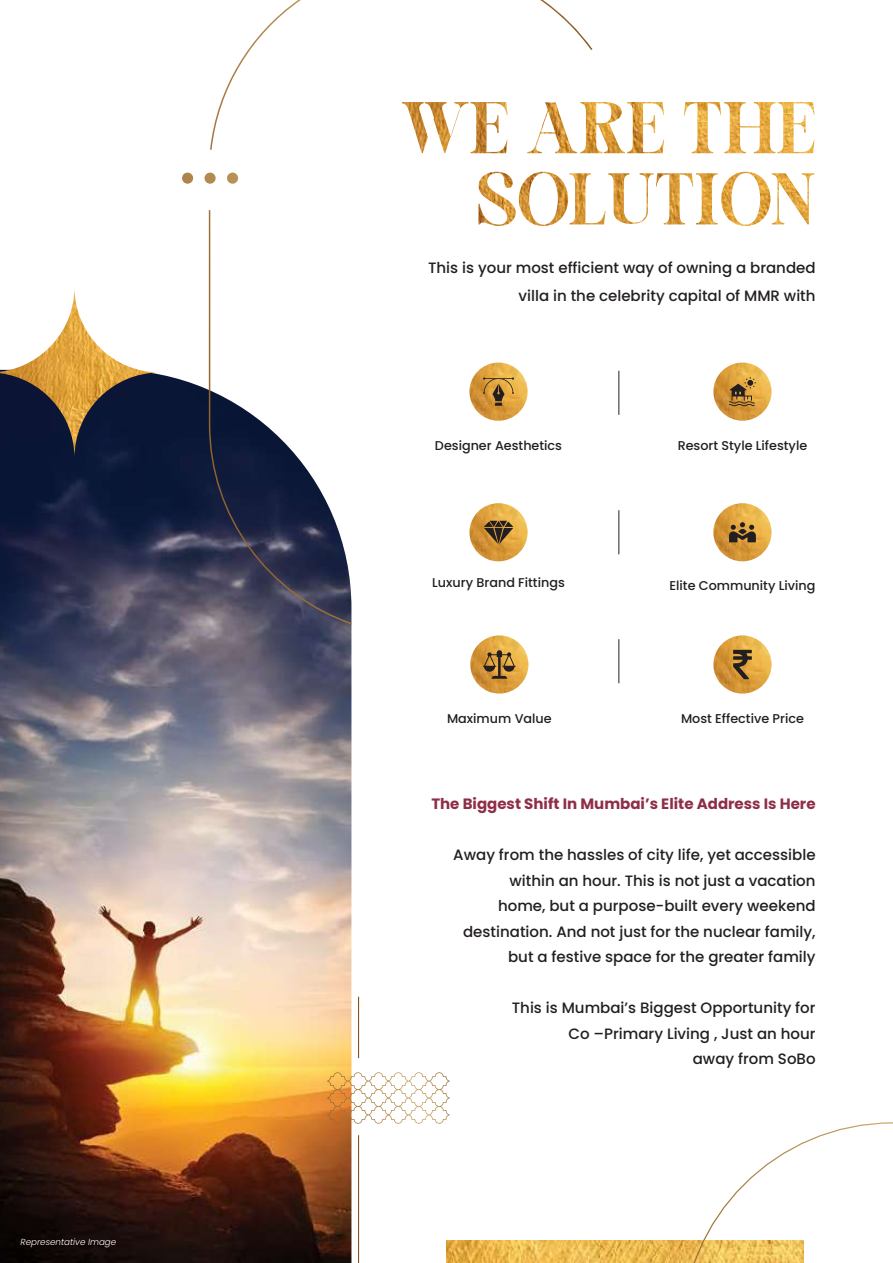
<style>
.page{position:relative;width:893px;height:1263px;background:#fff}
.page>*{position:absolute;margin:0;border:0;box-sizing:border-box;transform-origin:0 0}
.t1{font:500 15px/25.5px "Poppins";color:#231f20;text-align:right}
.t2{font:700 15px "Poppins";color:#8f2f47}
.t3{font:500 12.75px "Poppins";color:#231f20}
.t4{font:italic 300 8.7px "Poppins";color:#fff}
</style>
<div class="page">
<svg style="left:358px;top:1135px;width:1px;height:128px"></svg>
<svg style="left:358px;top:997px;width:1px;height:61px"></svg>
<svg style="left:227px;top:173px;width:11px;height:11px"></svg>
<svg style="left:205px;top:173px;width:11px;height:11px"></svg>
<svg style="left:182px;top:173px;width:11px;height:11px"></svg>
<img style="left:469px;top:363px;width:59px;height:58px;border-radius:29px">
<img style="left:713px;top:363px;width:58px;height:58px;border-radius:29px">
<img style="left:713px;top:503px;width:58px;height:58px;border-radius:29px">
<img style="left:469px;top:503px;width:59px;height:58px;border-radius:29px">
<img style="left:470px;top:635px;width:58px;height:58px;border-radius:29px">
<img style="left:713px;top:635px;width:58px;height:58px;border-radius:29px">
<img style="left:420px;top:102px;width:394px;height:124px">
<hr style="left:618px;top:371px;width:1px;height:44px;background:#231f20">
<hr style="left:618px;top:510px;width:1px;height:44px;background:#231f20">
<hr style="left:618px;top:639px;width:1px;height:44px;background:#231f20">
<svg style="left:483px;top:377px;width:31px;height:29px"></svg>
<svg style="left:729px;top:377px;width:27px;height:29px"></svg>
<svg style="left:484px;top:521px;width:29px;height:23px"></svg>
<svg style="left:729px;top:522px;width:27px;height:20px"></svg>
<svg style="left:483px;top:650px;width:33px;height:29px"></svg>
<svg style="left:733px;top:650px;width:19px;height:29px"></svg>
<img style="left:446px;top:1240px;width:235px;height:23px">
<img style="left:0;top:370px;width:351px;height:893px">
<img style="left:0;top:289px;width:160px;height:169px">
<svg style="left:327px;top:1072px;width:120px;height:52px"></svg>
<svg style="left:209px;top:210px;width:143px;height:414px"></svg>
<svg style="left:210px;top:1px;width:382px;height:149px"></svg>
<svg style="left:681px;top:1122px;width:212px;height:141px"></svg>
<p class="t4" style="left:21px;top:1236px;width:97px">Representative Image</p>
<p class="t1" style="left:428px;top:253px;width:389px;line-height:28.5px">This is your most efficient way of owning a branded villa in the celebrity capital of MMR with</p>
<p class="t3" style="left:435px;top:438px;width:129px">Designer Aesthetics</p>
<p class="t3" style="left:678px;top:438px;width:131px">Resort Style Lifestyle</p>
<p class="t3" style="left:432px;top:575px;width:134px">Luxury Brand Fittings</p>
<p class="t3" style="left:669px;top:578px;width:147px">Elite Community Living</p>
<p class="t3" style="left:447px;top:711px;width:106px">Maximum Value</p>
<p class="t3" style="left:681px;top:711px;width:124px">Most Effective Price</p>
<p class="t2" style="left:431px;top:795px;width:386px">The Biggest Shift In Mumbai’s Elite Address Is Here</p>
<p class="t1" style="left:453px;top:842px;width:364px">Away from the hassles of city life, yet accessible within an hour. This is not just a vacation<br>home, but a purpose-built every weekend destination. And not just for the nuclear family, but a festive space for the greater family</p>
<p class="t1" style="left:512px;top:995px;width:305px">This is Mumbai’s Biggest Opportunity for<br>Co –Primary Living , Just an hour<br>away from SoBo</p>
</div>
